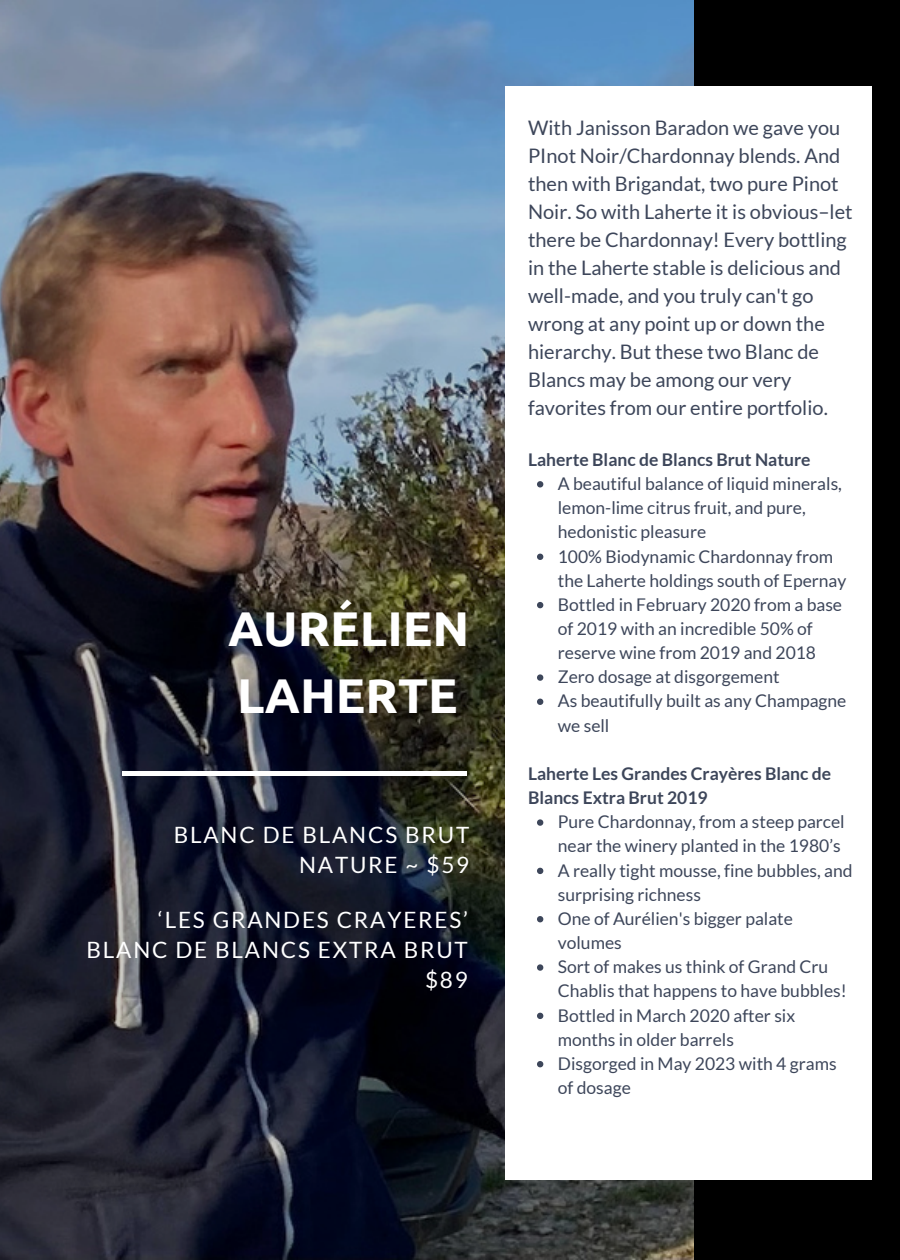
<style>
.page{position:relative;width:900px;height:1260px;background:#000}
.page>*{position:absolute;margin:0;border:0;box-sizing:border-box;transform-origin:0 0}
.t1{font:700 48.75px/67.5px "Ubuntu";color:#fff}
.t2{font:22.5px/30px "Lato";letter-spacing:.08em;color:#fff;text-align:right}
.t3{font:20px/28px "Lato";color:#3d465a}
.t4{font:17.5px/24.2px "Lato";color:#3d465a}
.t5{font:700 17.5px/24.2px "Lato";color:#3d465a}
</style>
<div class="page">
<img style="left:0;top:0;width:694px;height:1260px">
<div style="left:506px;top:86px;width:365px;height:1093px;background:#fff"></div>
<hr style="left:122px;top:772px;width:345px;height:4px;background:#fff">
<svg style="left:537px;top:481px;width:6px;height:6px"></svg>
<svg style="left:537px;top:554px;width:6px;height:6px"></svg>
<svg style="left:537px;top:602px;width:6px;height:6px"></svg>
<svg style="left:537px;top:674px;width:6px;height:7px"></svg>
<svg style="left:537px;top:699px;width:6px;height:6px"></svg>
<svg style="left:537px;top:819px;width:6px;height:7px"></svg>
<svg style="left:537px;top:868px;width:6px;height:6px"></svg>
<svg style="left:537px;top:916px;width:6px;height:6px"></svg>
<svg style="left:537px;top:964px;width:6px;height:7px"></svg>
<svg style="left:537px;top:1013px;width:6px;height:6px"></svg>
<svg style="left:537px;top:1061px;width:6px;height:6px"></svg>
<p class="t1" style="left:228px;top:594px;width:243px">AURÉLIEN<br>LAHERTE</p>
<p class="t2" style="left:174px;top:819px;width:297px">BLANC DE BLANCS BRUT<br>NATURE ~ $59</p>
<p class="t2" style="left:87px;top:904px;width:383px">‘LES GRANDES CRAYERES’<br>BLANC DE BLANCS EXTRA BRUT $89</p>
<p class="t3" style="left:528px;top:113px;width:326px">With Janisson Baradon we gave you PInot Noir/Chardonnay blends. And then with Brigandat, two pure Pinot Noir. So with Laherte it is obvious–let there be Chardonnay! Every bottling in the Laherte stable is delicious and well-made, and you truly can't go wrong at any point up or down the hierarchy. But these two Blanc de Blancs may be among our very favorites from our entire portfolio.</p>
<p class="t5" style="left:528px;top:447px;width:284px">Laherte Blanc de Blancs Brut Nature</p>
<p class="t4" style="left:558px;top:471px;width:286px">A beautiful balance of liquid minerals, lemon-lime citrus fruit, and pure, hedonistic pleasure</p>
<p class="t4" style="left:558px;top:544px;width:290px">100% Biodynamic Chardonnay from the Laherte holdings south of Epernay</p>
<p class="t4" style="left:558px;top:592px;width:286px">Bottled in February 2020 from a base of 2019 with an incredible 50% of reserve wine from 2019 and 2018</p>
<p class="t4" style="left:558px;top:664px;width:223px">Zero dosage at disgorgement</p>
<p class="t4" style="left:558px;top:689px;width:290px">As beautifully built as any Champagne we sell</p>
<p class="t5" style="left:528px;top:761px;width:305px">Laherte Les Grandes Crayères Blanc de<br>Blancs Extra Brut 2019</p>
<p class="t4" style="left:558px;top:809px;width:288px">Pure Chardonnay, from a steep parcel near the winery planted in the 1980’s</p>
<p class="t4" style="left:558px;top:858px;width:296px">A really tight mousse, fine bubbles, and surprising richness</p>
<p class="t4" style="left:558px;top:906px;width:237px">One of Aurélien's bigger palate volumes</p>
<p class="t4" style="left:558px;top:954px;width:290px">Sort of makes us think of Grand Cru<br>Chablis that happens to have bubbles!</p>
<p class="t4" style="left:558px;top:1003px;width:239px">Bottled in March 2020 after six months in older barrels</p>
<p class="t4" style="left:558px;top:1051px;width:280px">Disgorged in May 2023 with 4 grams of dosage</p>
</div>
